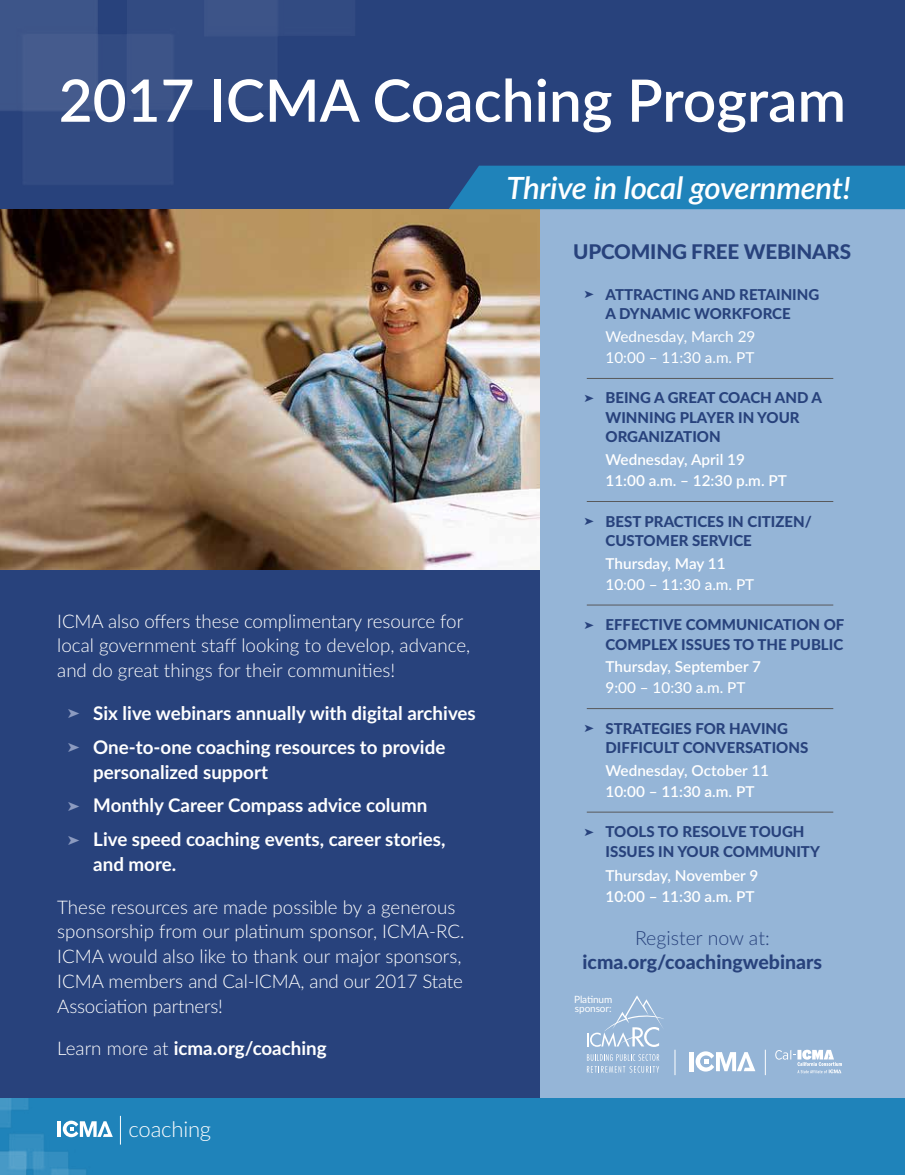
<style>
.page{position:relative;width:905px;height:1175px;background:#fff}
.page>*{position:absolute;margin:0;border:0;box-sizing:border-box;transform-origin:0 0}
.t1{font:600 58.5px "Lato";color:#fff}
.t2{font:italic 600 30.6px "Lato";letter-spacing:-.01em;color:#fff}
.t3{font:300 21.75px "Lato";letter-spacing:-.01em;color:#fff}
.t4{font:800 20.25px "Lato";letter-spacing:-.01em;color:#28427c}
.t5{font:800 19.5px "Lato";color:#28427c}
.t6{font:300 19.5px "Lato";color:#28427c}
.t7{font:300 18.75px/24.8px "Lato";color:#fff}
.t8{font:700 18.75px/33.8px "Lato";color:#fff}
.t9{font:800 15px/19.5px "Lato";color:#28427c}
.t10{font:600 15px/21px "Lato";color:#fff}
.t11{font:15px/21px "Lato";color:#fff}
.t12{font:500 15px "Lato";color:#fff}
.t13{font:10.05px/9.3px "Lato";letter-spacing:-.01em;color:#fff}
.s1{color:#8c9bc0}
.s2{font-weight:300}
</style>
<div class="page">
<div style="left:0;top:0;width:904px;height:1174px;background:#28427c"></div>
<img style="left:0;top:0;width:547px;height:184px">
<img style="left:0;top:209px;width:540px;height:360px">
<div style="left:540px;top:187px;width:364px;height:987px;background:#95b5d7"></div>
<hr style="left:586px;top:378px;width:247px;height:1px;background:#58595b">
<hr style="left:586px;top:501px;width:247px;height:1px;background:#58595b">
<hr style="left:586px;top:604px;width:247px;height:1px;background:#58595b">
<hr style="left:586px;top:708px;width:247px;height:1px;background:#58595b">
<hr style="left:586px;top:811px;width:247px;height:1px;background:#58595b">
<div style="left:0;top:1098px;width:904px;height:76px;background:#1f83ba"></div>
<img style="left:0;top:1098px;width:121px;height:76px">
<hr style="left:57px;top:1121px;width:4px;height:15px;background:#fff">
<svg style="left:63px;top:1120px;width:50px;height:17px"></svg>
<svg style="left:120px;top:1115px;width:1px;height:29px"></svg>
<div style="left:448px;top:166px;width:456px;height:43px;background:#1f83ba"></div>
<hr style="left:689px;top:1052px;width:4px;height:19px;background:#fff">
<svg style="left:695px;top:1051px;width:60px;height:20px"></svg>
<svg style="left:775px;top:1049px;width:67px;height:24px"></svg>
<svg style="left:764px;top:1050px;width:1px;height:25px"></svg>
<svg style="left:587px;top:1054px;width:72px;height:6px"></svg>
<svg style="left:587px;top:1066px;width:72px;height:6px"></svg>
<svg style="left:587px;top:995px;width:77px;height:52px"></svg>
<svg style="left:674px;top:1049px;width:1px;height:26px"></svg>
<h1 class="t1" style="left:59px;top:58px;width:788px">2017 ICMA Coaching Program</h1>
<p class="t7" style="left:57px;top:608px;width:414px">ICMA also offers these complimentary resource for local government staff looking to develop, advance, and do great things for their communities!</p>
<p class="t8" style="left:68px;top:695px;width:409px"><span class="s1">➤</span> Six live webinars annually with digital archives <span class="s1">➤</span> One-to-one coaching resources to provide</p>
<p class="t8" style="left:68px;top:754px;width:379px;text-indent:26px">personalized support<br><span class="s1">➤</span> Monthly Career Compass advice column<br><span class="s1">➤</span> Live speed coaching events, career stories,</p>
<p class="t8" style="left:93px;top:846px;width:84px">and more.</p>
<p class="t7" style="left:57px;top:893px;width:408px">These resources are made possible by a generous sponsorship from our platinum sponsor, ICMA-RC.<br>ICMA would also like to thank our major sponsors, ICMA members and Cal-ICMA, and our 2017 State Association partners!</p>
<p class="t8" style="left:57px;top:1030px;width:271px"><span class="s2">Learn more at</span> icma.org/coaching</p>
<p class="t3" style="left:129px;top:1114px;width:84px">coaching</p>
<h2 class="t2" style="left:506px;top:166px;width:346px">Thrive in local government!</h2>
<p class="t4" style="left:573px;top:237px;width:279px">UPCOMING FREE WEBINARS</p>
<p class="t9" style="left:584px;top:284px;width:236px;text-align:center">➤ ATTRACTING AND RETAINING<br>A DYNAMIC WORKFORCE</p>
<p class="t11" style="left:605px;top:325px;width:151px">Wednesday, March 29<br>10:00 – 11:30 a.m. PT</p>
<p class="t9" style="left:605px;top:387px;width:218px;text-indent:-21px">➤ BEING A GREAT COACH AND A<br>WINNING PLAYER IN YOUR<br>ORGANIZATION</p>
<p class="t10" style="left:605px;top:448px;width:183px">Wednesday, April 19<br>11:00 a.m. – 12:30 p.m. PT</p>
<p class="t9" style="left:605px;top:510px;width:208px;text-indent:-21px">➤ BEST PRACTICES IN CITIZEN/<br>CUSTOMER SERVICE</p>
<p class="t10" style="left:605px;top:552px;width:122px">Thursday, May 11</p>
<p class="t12" style="left:605px;top:573px;width:150px">10:00 – 11:30 a.m. PT</p>
<p class="t9" style="left:584px;top:614px;width:261px;text-align:right">➤ EFFECTIVE COMMUNICATION OF<br>COMPLEX ISSUES TO THE PUBLIC</p>
<p class="t10" style="left:605px;top:655px;width:157px">Thursday, September 7</p>
<p class="t12" style="left:605px;top:677px;width:141px">9:00 – 10:30 a.m. PT</p>
<p class="t9" style="left:605px;top:717px;width:204px;text-indent:-21px">➤ STRATEGIES FOR HAVING<br>DIFFICULT CONVERSATIONS</p>
<p class="t10" style="left:605px;top:759px;width:165px">Wednesday, October 11<br>10:00 – 11:30 a.m. PT</p>
<p class="t9" style="left:605px;top:821px;width:216px;text-indent:-21px">➤ TOOLS TO RESOLVE TOUGH<br>ISSUES IN YOUR COMMUNITY</p>
<p class="t10" style="left:605px;top:864px;width:154px">Thursday, November 9<br>10:00 – 11:30 a.m. PT</p>
<p class="t6" style="left:635px;top:924px;width:136px">Register now at:</p>
<p class="t5" style="left:582px;top:947px;width:241px">icma.org/coachingwebinars</p>
<p class="t13" style="left:574px;top:993px;width:40px">Platinum sponsor:</p>
</div>
